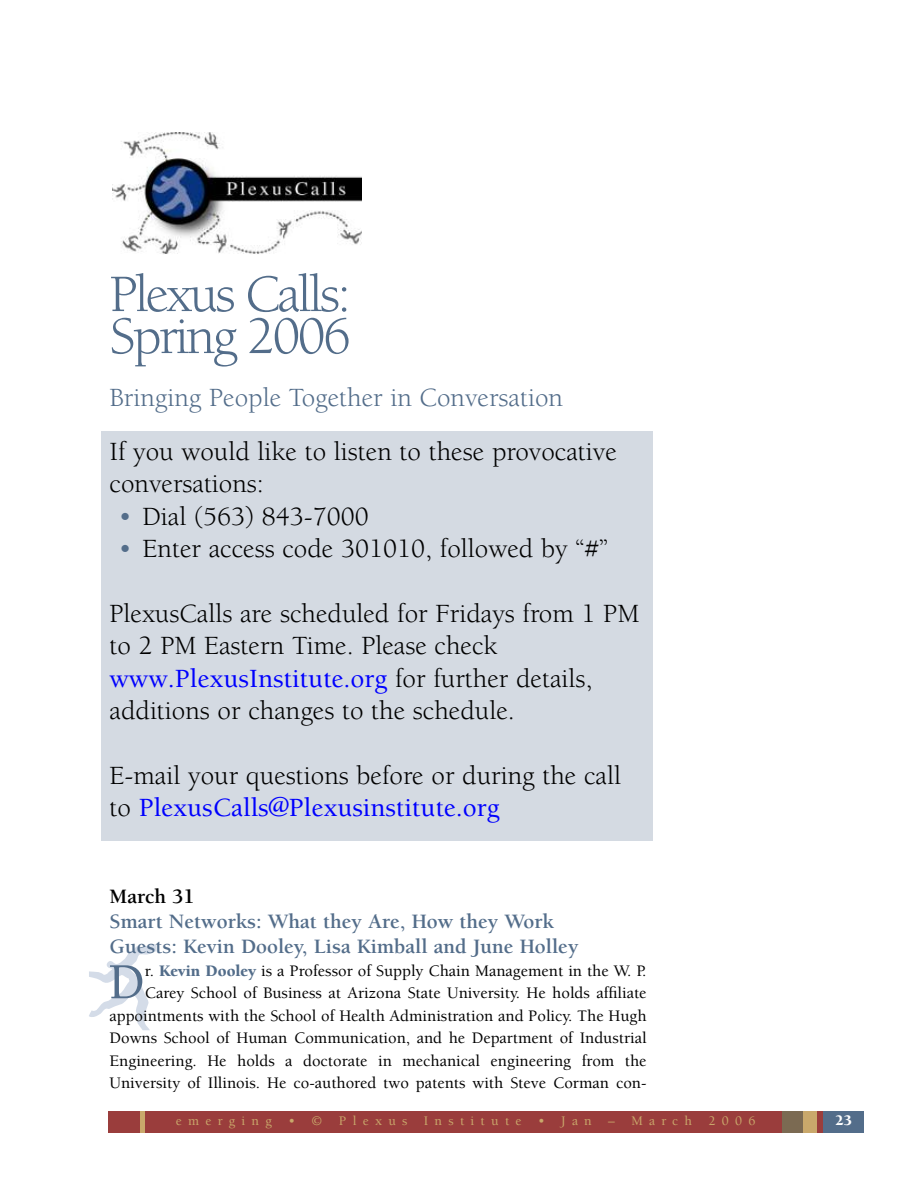
<style>
.page{position:relative;width:918px;height:1188px;background:#fff}
.page>*{position:absolute;margin:0;border:0;box-sizing:border-box;transform-origin:0 0}
.t1{font:54px/42px "Berkeley";letter-spacing:-.05em;color:#536d8a}
.t2{font:500 51.9px "Berkeley";color:#536d8a}
.t3{font:27px/32.4px "Berkeley";color:#000}
.t4{font:27px "Berkeley";color:#536d8a}
.t5{font:700 21px/25.2px "Berkeley";color:#536d8a}
.t6{font:700 21px "Berkeley";color:#000}
.t7{font:500 16.5px/22.5px "Berkeley";color:#000;text-align:right}
.t8{font:900 15px "Berkeley";color:#fff}
.t9{font:500 13.5px "Berkeley";letter-spacing:.465em;color:#c9a86b}
.s1{color:#536d8a}
.s2{font-weight:500;color:#0000fe}
.s3{font-weight:900;color:#536d8a}
</style>
<div class="page">
<svg style="left:89px;top:944px;width:67px;height:86px"></svg>
<div style="left:101px;top:431px;width:552px;height:410px;background:#d4dae2"></div>
<div style="left:108px;top:1111px;width:715px;height:21px;background:#9a3d3c"></div>
<div style="left:796px;top:1111px;width:20px;height:21px;background:#c9a86b"></div>
<hr style="left:140px;top:1111px;width:4px;height:21px;background:#c9a86b">
<div style="left:782px;top:1111px;width:20px;height:21px;background:#7b6a52"></div>
<div style="left:823px;top:1111px;width:41px;height:21px;background:#536d8a"></div>
<img style="left:112px;top:132px;width:250px;height:122px">
<h1 class="t1" style="left:110px;top:278px;width:243px">Plexus Calls:<br>Spring 2006</h1>
<h3 class="t4" style="left:110px;top:387px;width:455px">Bringing People Together in Conversation</h3>
<h3 class="t3" style="left:110px;top:438px;width:509px">If you would like to listen to these provocative conversations:</h3>
<h3 class="t3" style="left:118px;top:502px;width:252px"><span class="s1">•</span> Dial (563) 843-7000</h3>
<h3 class="t3" style="left:118px;top:535px;width:491px"><span class="s1">•</span> Enter access code 301010, followed by “#”</h3>
<h3 class="t3" style="left:110px;top:600px;width:531px">PlexusCalls are scheduled for Fridays from 1 PM to 2 PM Eastern Time. Please check <span class="s2">www.PlexusInstitute.org</span> for further details, additions or changes to the schedule.</h3>
<h3 class="t3" style="left:110px;top:762px;width:513px">E-mail your questions before or during the call to <span class="s2">PlexusCalls@Plexusinstitute.org</span></h3>
<p class="t6" style="left:110px;top:888px;width:87px">March 31</p>
<p class="t5" style="left:110px;top:911px;width:471px">Smart Networks: What they Are, How they Work<br>Guests: Kevin Dooley, Lisa Kimball and June Holley</p>
<h2 class="t2" style="left:108px;top:962px;width:38px">D</h2>
<p class="t7" style="left:109px;top:961px;width:539px">r. <span class="s3">Kevin Dooley</span> is a Professor of Supply Chain Management in the W. P.<br>Carey School of Business at Arizona State University. He holds affiliate appointments with the School of Health Administration and Policy. The Hugh Downs School of Human Communication, and he Department of Industrial Engineering. He holds a doctorate in mechanical engineering from the University of Illinois. He co-authored two patents with Steve Corman con-</p>
<p class="t9" style="left:176px;top:1115px;width:581px">emerging • © Plexus Institute • Jan – March 2006</p>
<p class="t8" style="left:835px;top:1114px;width:18px">23</p>
</div>
